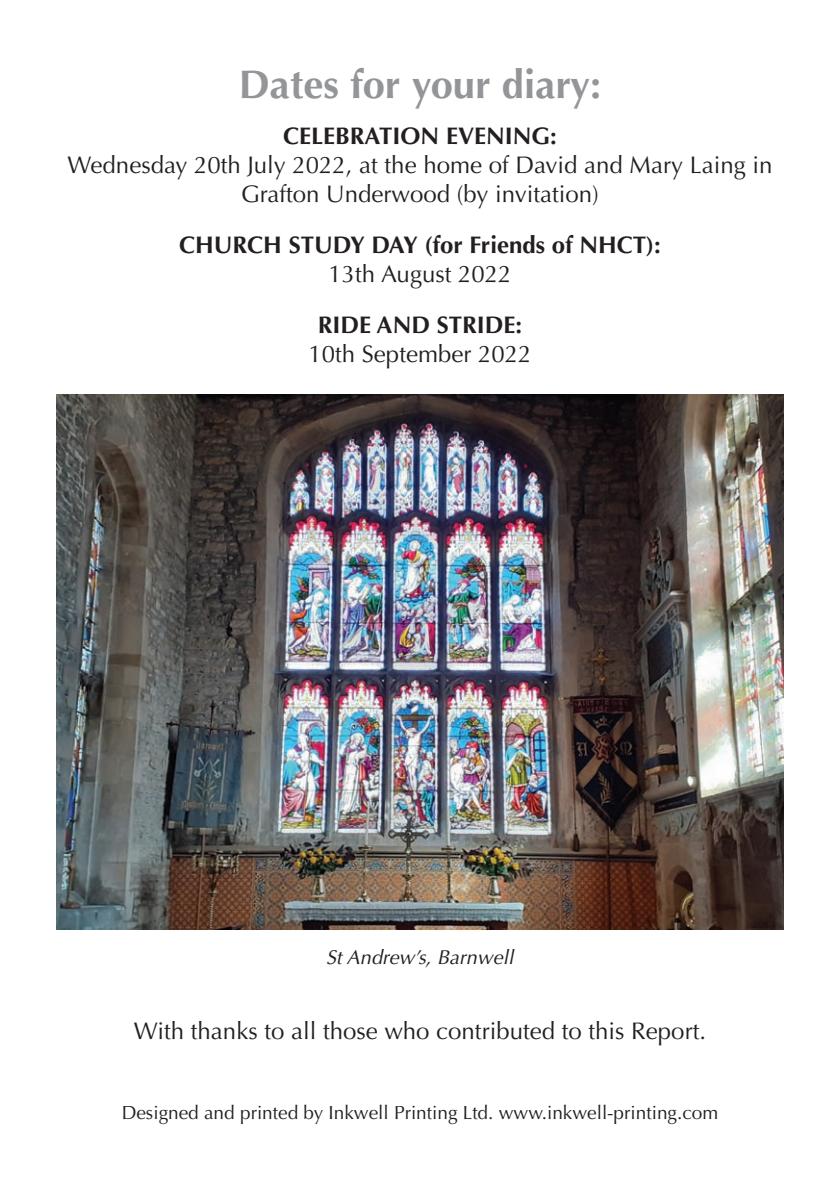
<style>
.page{position:relative;width:840px;height:1191px;background:#fff}
.page>*{position:absolute;margin:0;border:0;box-sizing:border-box;transform-origin:0 0}
.t1{font:700 40px "Optima";color:#939598}
.t2{font:24px/28.8px "Optima";color:#231f20;text-align:center}
.t3{font:700 24px "Optima";color:#231f20}
.t4{font:italic 20px "Optima";color:#231f20}
.t5{font:19px "Optima";color:#231f20}
</style>
<div class="page">
<img style="left:57px;top:394px;width:725px;height:535px">
<h1 class="t1" style="left:239px;top:61px;width:363px">Dates for your diary:</h1>
<p class="t3" style="left:283px;top:122px;width:275px">CELEBRATION EVENING:</p>
<p class="t2" style="left:67px;top:151px;width:706px">Wednesday 20th July 2022, at the home of David and Mary Laing in<br>Grafton Underwood (by invitation)</p>
<p class="t3" style="left:179px;top:231px;width:483px">CHURCH STUDY DAY (for Friends of NHCT):</p>
<p class="t2" style="left:328px;top:260px;width:184px">13th August 2022</p>
<p class="t3" style="left:318px;top:311px;width:206px">RIDE AND STRIDE:</p>
<p class="t2" style="left:308px;top:340px;width:224px">10th September 2022</p>
<p class="t4" style="left:326px;top:945px;width:189px">St Andrew’s, Barnwell</p>
<p class="t2" style="left:134px;top:1017px;width:573px">With thanks to all those who contributed to this Report.</p>
<p class="t5" style="left:122px;top:1101px;width:597px">Designed and printed by Inkwell Printing Ltd. www.inkwell-printing.com</p>
</div>
